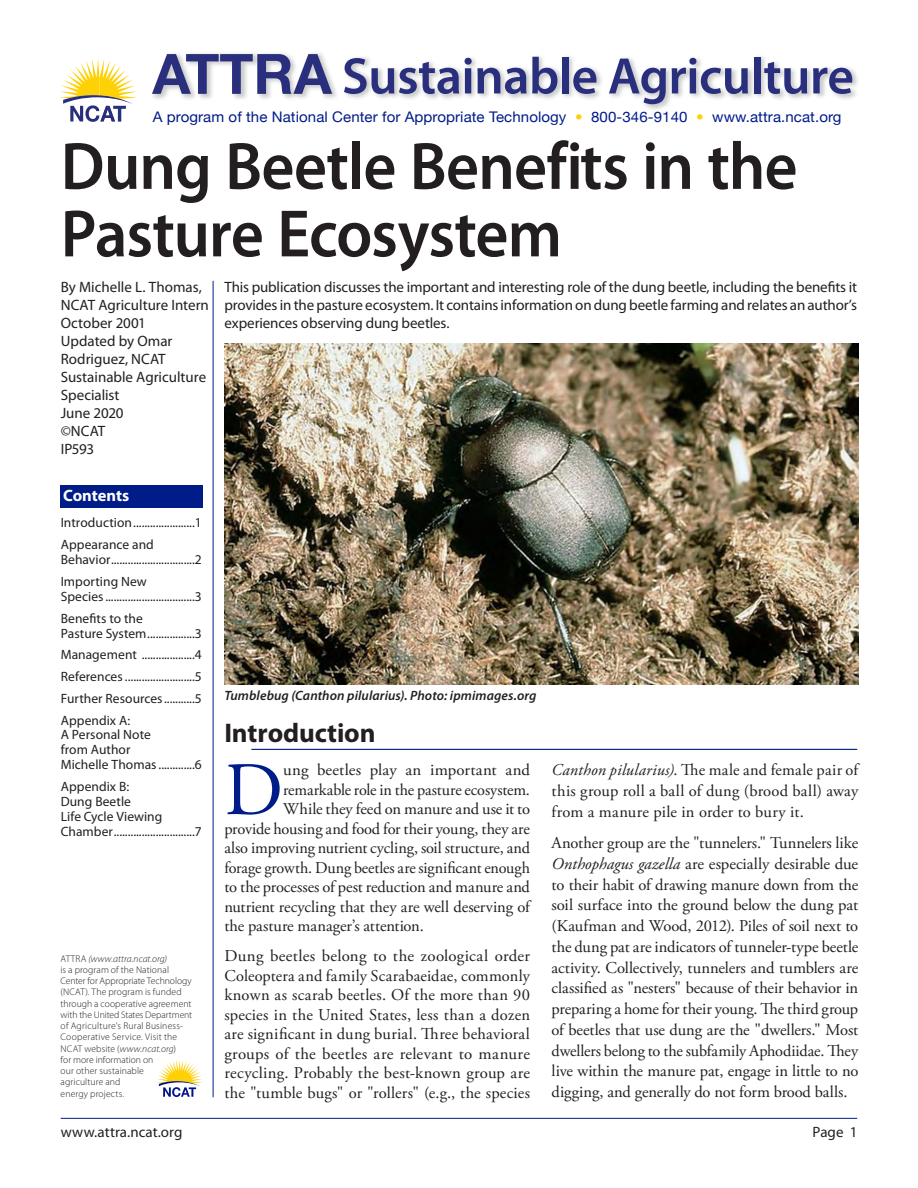
<style>
.page{position:relative;width:918px;height:1188px;background:#fff}
.page>*{position:absolute;margin:0;border:0;box-sizing:border-box;transform-origin:0 0}
.t1{font:75.3px "Adobe Garamond Pro";color:#001c88}
.t2{font:600 67.5px/67.5px "Myriad Pro";letter-spacing:-.015em;color:#231f20;scale:.95 1}
.t3{font:700 27px "Myriad Pro";letter-spacing:-.005em;color:#231f20}
.t4{font:16.5px/20.7px "Adobe Garamond Pro";color:#231f20;text-align:justify}
.t5{font:700 16.5px "Myriad Pro";letter-spacing:-.005em;color:#fff}
.t6{font:15px/18px "Myriad Pro";color:#231f20}
.t7{font:14.7px "Helvetica Neue";letter-spacing:.005em;color:#001c88}
.t8{font:13.5px/21.8px "Myriad Pro";letter-spacing:.005em;color:#231f20}
.t9{font:italic 600 13.5px "Myriad Pro";letter-spacing:.01em;color:#231f20}
.t10{font:300 9.75px/11.2px "Myriad Pro";letter-spacing:.01em;color:#231f20}
.s1{color:#fed105}
.s2{font-style:italic}
</style>
<div class="page">
<hr style="left:213px;top:281px;width:1px;height:816px;background:#001c88">
<hr style="left:61px;top:1118px;width:796px;height:1px;background:#001c88">
<img style="left:153px;top:53px;width:138px;height:46px">
<svg style="left:59px;top:59px;width:67px;height:63px"></svg>
<img style="left:100px;top:106px;width:13px;height:16px">
<img style="left:113px;top:106px;width:13px;height:16px">
<img style="left:100px;top:59px;width:37px;height:39px">
<img style="left:100px;top:95px;width:33px;height:9px">
<img style="left:390px;top:56px;width:468px;height:54px">
<img style="left:291px;top:53px;width:99px;height:46px">
<svg style="left:152px;top:54px;width:180px;height:40px"></svg>
<svg style="left:344px;top:58px;width:115px;height:36px"></svg>
<svg style="left:465px;top:57px;width:92px;height:37px"></svg>
<div style="left:562px;top:57px;width:7px;height:36px;background:#292f7c"></div>
<svg style="left:573px;top:68px;width:23px;height:26px"></svg>
<svg style="left:609px;top:59px;width:57px;height:45px"></svg>
<svg style="left:672px;top:58px;width:76px;height:36px"></svg>
<div style="left:754px;top:57px;width:6px;height:36px;background:#292f7c"></div>
<svg style="left:764px;top:62px;width:43px;height:32px"></svg>
<svg style="left:813px;top:68px;width:39px;height:26px"></svg>
<svg style="left:157px;top:1060px;width:46px;height:37px"></svg>
<div style="left:61px;top:486px;width:142px;height:22px;background:#001c88"></div>
<hr style="left:251px;top:749px;width:606px;height:1px;background:#001c88">
<img style="left:224px;top:343px;width:634px;height:341px">
<p class="t7" style="left:153px;top:108px;width:690px">A program of the National Center for Appropriate Technology <span class="s1">•</span> 800-346-9140 <span class="s1">•</span> www.attra.ncat.org</p>
<h2 class="t2" style="left:61px;top:139px;width:777px">Dung Beetle Benef its in the<br>Pasture Ecosystem</h2>
<p class="t6" style="left:61px;top:280px;width:150px">By Michelle L. Thomas,<br>NCAT Agriculture Intern<br>October 2001<br>Updated by Omar<br>Rodriguez, NCAT<br>Sustainable Agriculture<br>Specialist<br>June 2020<br>©NCAT<br>IP593</p>
<p class="t5" style="left:63px;top:490px;width:68px">Contents</p>
<p class="t8" style="left:61px;top:513px;width:143px">Introduction ......................1<br>Appearance and</p>
<p class="t8" style="left:61px;top:550px;width:143px">Behavior ..............................2<br>Importing New</p>
<p class="t8" style="left:61px;top:587px;width:142px">Species ................................3<br>Benefits to the</p>
<p class="t8" style="left:61px;top:623px;width:143px;text-align:justify">Pasture System .................3<br>Management ...................4<br>References .........................5<br>Further Resources ...........5<br>Appendix A:</p>
<p class="t8" style="left:61px;top:729px;width:143px;line-height:15px">A Personal Note<br>from Author<br>Michelle Thomas .............6</p>
<p class="t8" style="left:61px;top:781px;width:143px;line-height:15px">Appendix B:<br>Dung Beetle<br>Life Cycle Viewing<br>Chamber .............................7</p>
<p class="t10" style="left:61px;top:954px;width:133px">ATTRA <span class="s2">(www.attra.ncat.org)<br></span>is a program of the National<br>Center for Appropriate Technology (NCAT). The program is funded through a cooperative agreement with the United States Department of Agriculture’s Rural Business-<br>Cooperative Service. Visit the<br>NCAT website (<span class="s2">www.ncat.org</span>)<br>for more information on<br>our other sustainable<br>agriculture and<br>energy projects.</p>
<p class="t6" style="left:224px;top:280px;width:634px;text-align:justify">This publication discusses the important and interesting role of the dung beetle, including the benefits it provides in the pasture ecosystem. It contains information on dung beetle farming and relates an author’s experiences observing dung beetles.</p>
<p class="t9" style="left:224px;top:691px;width:314px">Tumblebug (Canthon pilularius). Photo: ipmimages.org</p>
<h3 class="t3" style="left:224px;top:723px;width:153px">Introduction</h3>
<h1 class="t1" style="left:224px;top:754px;width:60px">D</h1>
<p class="t4" style="left:283px;top:760px;width:248px">ung beetles play an important and</p>
<p class="t4" style="left:283px;top:780px;width:248px">remarkable role in the pasture ecosystem.</p>
<p class="t4" style="left:283px;top:799px;width:248px">While they feed on manure and use it to</p>
<p class="t4" style="left:224px;top:819px;width:307px">provide housing and food for their young, they are</p>
<p class="t4" style="left:224px;top:838px;width:307px">also improving nutrient cycling, soil structure, and</p>
<p class="t4" style="left:224px;top:858px;width:307px">forage growth. Dung beetles are significant enough</p>
<p class="t4" style="left:224px;top:877px;width:307px">to the processes of pest reduction and manure and</p>
<p class="t4" style="left:224px;top:897px;width:307px">nutrient recycling that they are well deserving of</p>
<p class="t4" style="left:224px;top:916px;width:201px">the pasture manager’s attention.</p>
<p class="t4" style="left:224px;top:947px;width:307px;line-height:19.5px">Dung beetles belong to the zoological order Coleoptera and family Scarabaeidae, commonly known as scarab beetles. Of the more than 90 species in the United States, less than a dozen are significant in dung burial. Three behavioral groups of the beetles are relevant to manure recycling. Probably the best-known group are the "tumble bugs" or "rollers" (e.g., the species</p>
<p class="t4" style="left:552px;top:760px;width:308px"><span class="s2">Canthon pilularius)</span>. The male and female pair of this group roll a ball of dung (brood ball) away from a manure pile in order to bury it.</p>
<p class="t4" style="left:552px;top:833px;width:308px">Another group are the "tunnelers." Tunnelers like <span class="s2">Onthophagus gazella</span> are especially desirable due to their habit of drawing manure down from the soil surface into the ground below the dung pat (Kaufman and Wood, 2012). Piles of soil next to the dung pat are indicators of tunneler-type beetle activity. Collectively, tunnelers and tumblers are classified as "nesters" because of their behavior in preparing a home for their young. The third group of beetles that use dung are the "dwellers." Most dwellers belong to the subfamily Aphodiidae. They live within the manure pat, engage in little to no digging, and generally do not form brood balls.</p>
<p class="t6" style="left:61px;top:1125px;width:123px">www.attra.ncat.org</p>
<p class="t6" style="left:813px;top:1125px;width:47px">Page 1</p>
</div>
